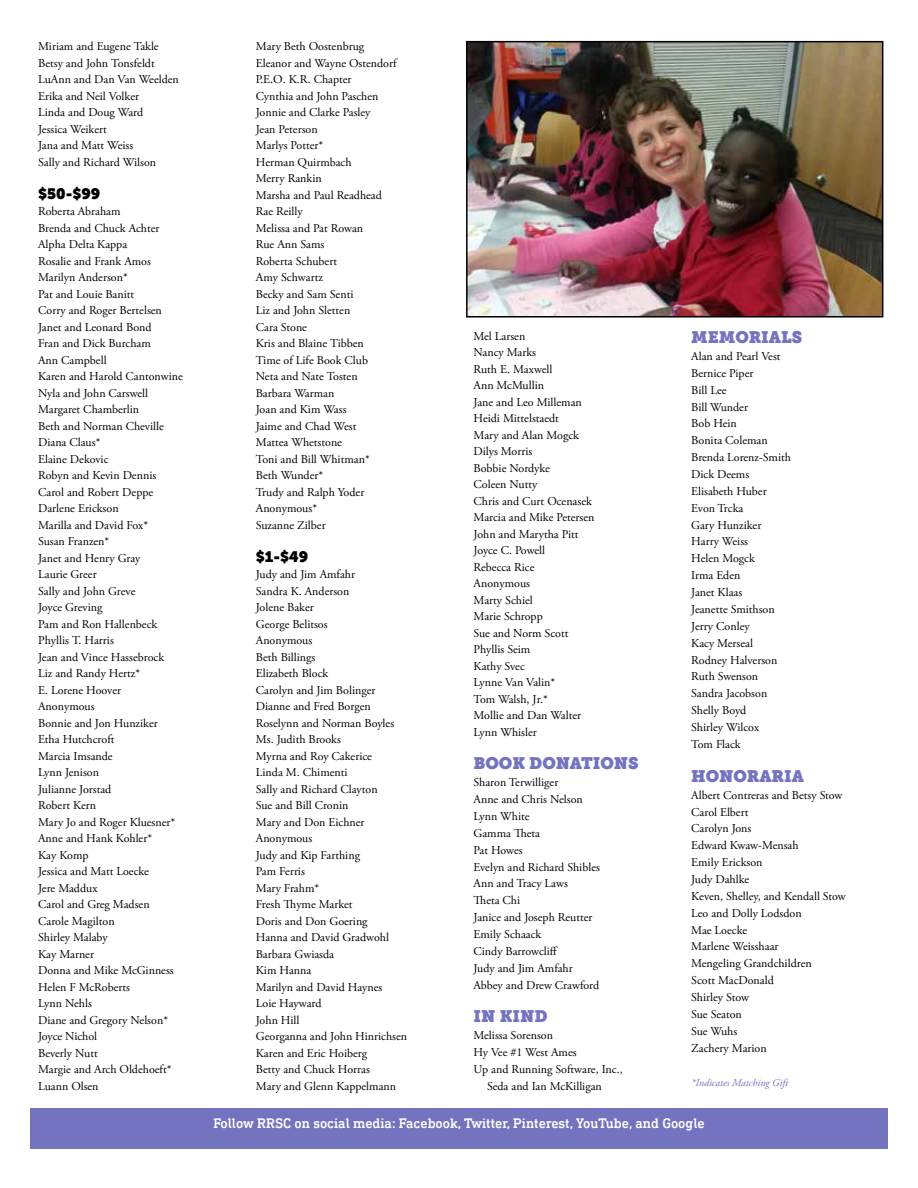
<style>
.page{position:relative;width:918px;height:1188px;background:#fff}
.page>*{position:absolute;margin:0;border:0;box-sizing:border-box;transform-origin:0 0}
.t1{font:16.5px "Museo Slab";color:#7473c0}
.t2{font:15px "Museo Slab";color:#000}
.t3{font:500 13.95px "DIN Next Slab Pro";color:#fff}
.t4{font:12px/16.5px "Adobe Garamond Pro";color:#000}
.t5{font:italic 10.5px "Adobe Garamond Pro";color:#7473c0}
</style>
<div class="page">
<img style="left:469px;top:44px;width:411px;height:271px">
<div style="left:466px;top:41px;width:417px;height:277px;border:2px solid #000"></div>
<div style="left:31px;top:1108px;width:857px;height:40px;background:#7473c0"></div>
<p class="t4" style="left:38px;top:38px;width:142px">Miriam and Eugene Takle<br>Betsy and John Tonsfeldt<br>LuAnn and Dan Van Weelden<br>Erika and Neil Volker<br>Linda and Doug Ward<br>Jessica Weikert<br>Jana and Matt Weiss<br>Sally and Richard Wilson</p>
<p class="t2" style="left:38px;top:184px;width:64px">$50-$99</p>
<p class="t4" style="left:38px;top:203px;width:146px">Roberta Abraham<br>Brenda and Chuck Achter<br>Alpha Delta Kappa<br>Rosalie and Frank Amos<br>Marilyn Anderson*<br>Pat and Louie Banitt<br>Corry and Roger Bertelsen<br>Janet and Leonard Bond<br>Fran and Dick Burcham<br>Ann Campbell<br>Karen and Harold Cantonwine<br>Nyla and John Carswell<br>Margaret Chamberlin<br>Beth and Norman Cheville<br>Diana Claus*<br>Elaine Dekovic<br>Robyn and Kevin Dennis<br>Carol and Robert Deppe<br>Darlene Erickson<br>Marilla and David Fox*<br>Susan Franzen*<br>Janet and Henry Gray<br>Laurie Greer<br>Sally and John Greve<br>Joyce Greving<br>Pam and Ron Hallenbeck<br>Phyllis T. Harris<br>Jean and Vince Hassebrock<br>Liz and Randy Hertz*<br>E. Lorene Hoover<br>Anonymous<br>Bonnie and Jon Hunziker<br>Etha Hutchcroft<br>Marcia Imsande<br>Lynn Jenison<br>Julianne Jorstad<br>Robert Kern<br>Mary Jo and Roger Kluesner*<br>Anne and Hank Kohler*<br>Kay Komp<br>Jessica and Matt Loecke<br>Jere Maddux<br>Carol and Greg Madsen<br>Carole Magilton<br>Shirley Malaby<br>Kay Marner<br>Donna and Mike McGinness<br>Helen F McRoberts<br>Lynn Nehls<br>Diane and Gregory Nelson*<br>Joyce Nichol<br>Beverly Nutt<br>Margie and Arch Oldehoeft*<br>Luann Olsen</p>
<p class="t4" style="left:256px;top:38px;width:142px">Mary Beth Oostenbrug<br>Eleanor and Wayne Ostendorf<br>P.E.O. K.R. Chapter<br>Cynthia and John Paschen<br>Jonnie and Clarke Pasley<br>Jean Peterson<br>Marlys Potter*<br>Herman Quirmbach<br>Merry Rankin<br>Marsha and Paul Readhead<br>Rae Reilly<br>Melissa and Pat Rowan<br>Rue Ann Sams<br>Roberta Schubert<br>Amy Schwartz<br>Becky and Sam Senti<br>Liz and John Sletten<br>Cara Stone<br>Kris and Blaine Tibben<br>Time of Life Book Club<br>Neta and Nate Tosten<br>Barbara Warman<br>Joan and Kim Wass<br>Jaime and Chad West<br>Mattea Whetstone<br>Toni and Bill Whitman*<br>Beth Wunder*<br>Trudy and Ralph Yoder<br>Anonymous*<br>Suzanne Zilber</p>
<p class="t2" style="left:256px;top:547px;width:54px">$1-$49</p>
<p class="t4" style="left:256px;top:566px;width:153px">Judy and Jim Amfahr<br>Sandra K. Anderson<br>Jolene Baker<br>George Belitsos<br>Anonymous<br>Beth Billings<br>Elizabeth Block<br>Carolyn and Jim Bolinger<br>Dianne and Fred Borgen<br>Roselynn and Norman Boyles<br>Ms. Judith Brooks<br>Myrna and Roy Cakerice<br>Linda M. Chimenti<br>Sally and Richard Clayton<br>Sue and Bill Cronin<br>Mary and Don Eichner<br>Anonymous<br>Judy and Kip Farthing<br>Pam Ferris<br>Mary Frahm*<br>Fresh Thyme Market<br>Doris and Don Goering<br>Hanna and David Gradwohl<br>Barbara Gwiasda<br>Kim Hanna<br>Marilyn and David Haynes<br>Loie Hayward<br>John Hill<br>Georganna and John Hinrichsen<br>Karen and Eric Hoiberg<br>Betty and Chuck Horras<br>Mary and Glenn Kappelmann</p>
<h1 class="t1" style="left:691px;top:327px;width:113px">MEMORIALS</h1>
<p class="t4" style="left:691px;top:348px;width:101px">Alan and Pearl Vest<br>Bernice Piper<br>Bill Lee<br>Bill Wunder<br>Bob Hein<br>Bonita Coleman<br>Brenda Lorenz-Smith<br>Dick Deems<br>Elisabeth Huber<br>Evon Trcka<br>Gary Hunziker<br>Harry Weiss<br>Helen Mogck<br>Irma Eden<br>Janet Klaas<br>Jeanette Smithson<br>Jerry Conley<br>Kacy Merseal<br>Rodney Halverson<br>Ruth Swenson<br>Sandra Jacobson<br>Shelly Boyd<br>Shirley Wilcox<br>Tom Flack</p>
<h1 class="t1" style="left:691px;top:766px;width:114px">HONORARIA</h1>
<p class="t4" style="left:691px;top:787px;width:156px">Albert Contreras and Betsy Stow<br>Carol Elbert<br>Carolyn Jons<br>Edward Kwaw-Mensah<br>Emily Erickson<br>Judy Dahlke<br>Keven, Shelley, and Kendall Stow<br>Leo and Dolly Lodsdon<br>Mae Loecke<br>Marlene Weisshaar<br>Mengeling Grandchildren<br>Scott MacDonald<br>Shirley Stow<br>Sue Seaton<br>Sue Wuhs<br>Zachery Marion</p>
<p class="t5" style="left:691px;top:1076px;width:98px">*Indicates Matching Gift</p>
<p class="t3" style="left:213px;top:1115px;width:493px">Follow RRSC on social media: Facebook, Twitter, Pinterest, YouTube, and Google</p>
<p class="t4" style="left:474px;top:328px;width:123px">Mel Larsen<br>Nancy Marks<br>Ruth E. Maxwell<br>Ann McMullin<br>Jane and Leo Milleman<br>Heidi Mittelstaedt<br>Mary and Alan Mogck<br>Dilys Morris<br>Bobbie Nordyke<br>Coleen Nutty<br>Chris and Curt Ocenasek<br>Marcia and Mike Petersen<br>John and Marytha Pitt<br>Joyce C. Powell<br>Rebecca Rice<br>Anonymous<br>Marty Schiel<br>Marie Schropp<br>Sue and Norm Scott<br>Phyllis Seim<br>Kathy Svec<br>Lynne Van Valin*<br>Tom Walsh, Jr.*<br>Mollie and Dan Walter<br>Lynn Whisler</p>
<h1 class="t1" style="left:474px;top:754px;width:167px">BOOK DONATIONS</h1>
<p class="t4" style="left:474px;top:774px;width:128px">Sharon Terwilliger<br>Anne and Chris Nelson<br>Lynn White<br>Gamma Theta<br>Pat Howes<br>Evelyn and Richard Shibles<br>Ann and Tracy Laws<br>Theta Chi<br>Janice and Joseph Reutter<br>Emily Schaack<br>Cindy Barrowcliff<br>Judy and Jim Amfahr<br>Abbey and Drew Crawford</p>
<h1 class="t1" style="left:474px;top:1007px;width:75px">IN KIND</h1>
<p class="t4" style="left:474px;top:1028px;width:81px">Melissa Sorenson</p>
<p class="t4" style="left:474px;top:1045px;width:105px">Hy Vee #1 West Ames</p>
<p class="t4" style="left:474px;top:1061px;width:151px">Up and Running Software, Inc.,</p>
<p class="t4" style="left:487px;top:1078px;width:116px">Seda and Ian McKilligan</p>
</div>
